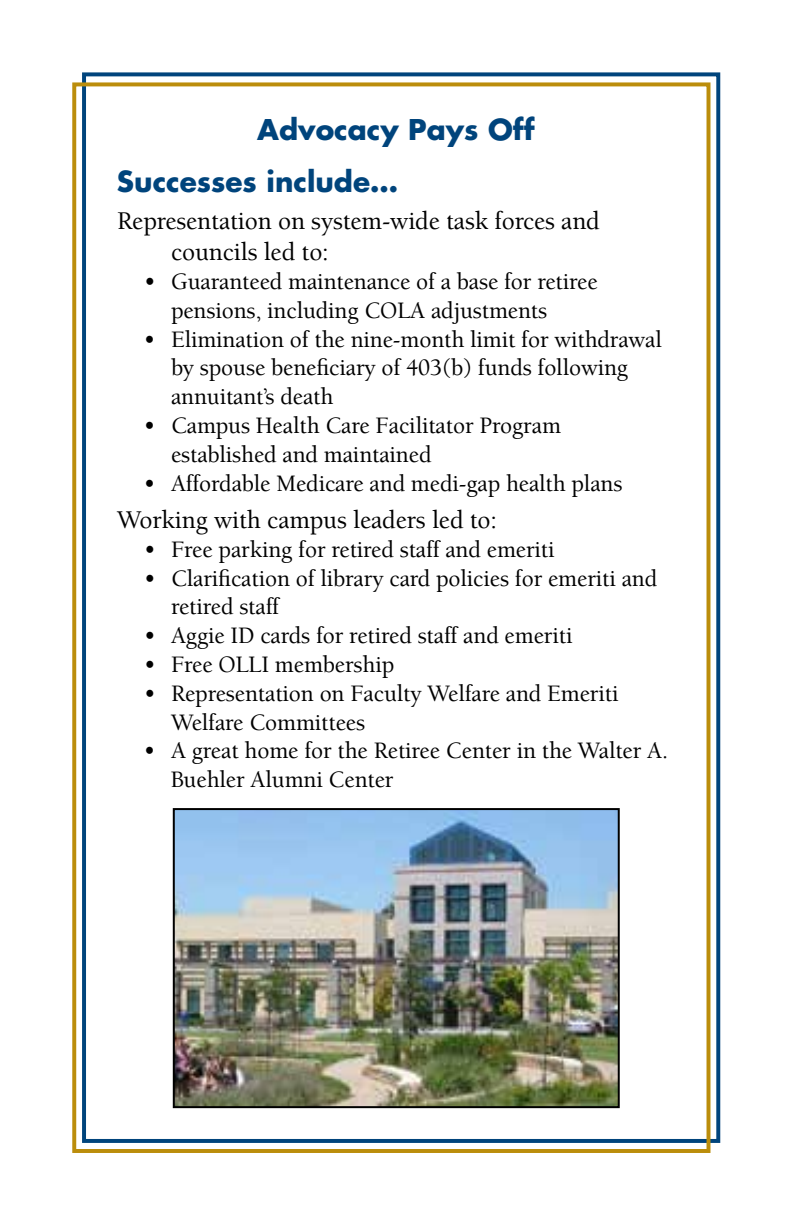
<style>
.page{position:relative;width:792px;height:1224px;background:#fff}
.page>*{position:absolute;margin:0;border:0;box-sizing:border-box;transform-origin:0 0}
.t1{font:700 28px/51.6px "Futura UC Davis";color:#00447c}
.t2{font:500 26px/31.2px "Berkeley UC Davis";letter-spacing:-.005em;color:#000}
.t3{font:500 24px/28.8px "Berkeley UC Davis";letter-spacing:-.005em;color:#000}
</style>
<div class="page">
<div style="left:82px;top:72px;width:638px;height:1071px;border:4px solid #00447c"></div>
<div style="left:72px;top:82px;width:638px;height:1071px;border:4px solid #bb8d0b"></div>
<img style="left:176px;top:811px;width:441px;height:294px">
<div style="left:173px;top:808px;width:447px;height:300px;border:2px solid #000"></div>
<p class="t1" style="left:117px;top:103px;width:419px;text-indent:140px">Advocacy Pays Off<br>Successes include…</p>
<p class="t2" style="left:171px;top:205px;width:430px;text-indent:-54px">Representation on system-wide task forces and councils led to:</p>
<p class="t3" style="left:171px;top:267px;width:428px;text-indent:-27px">• Guaranteed maintenance of a base for retiree pensions, including COLA adjustments</p>
<p class="t3" style="left:171px;top:324px;width:493px;text-indent:-27px">• Elimination of the nine-month limit for withdrawal by spouse beneficiary of 403(b) funds following annuitant’s death</p>
<p class="t3" style="left:171px;top:411px;width:392px;text-indent:-27px">• Campus Health Care Facilitator Program established and maintained</p>
<p class="t3" style="left:144px;top:468px;width:480px">• Affordable Medicare and medi-gap health plans</p>
<p class="t2" style="left:117px;top:504px;width:382px">Working with campus leaders led to:</p>
<p class="t3" style="left:144px;top:534px;width:412px">• Free parking for retired staff and emeriti</p>
<p class="t3" style="left:171px;top:563px;width:488px;text-indent:-27px">• Clarification of library card policies for emeriti and retired staff</p>
<p class="t3" style="left:144px;top:621px;width:430px">• Aggie ID cards for retired staff and emeriti</p>
<p class="t3" style="left:144px;top:650px;width:252px">• Free OLLI membership</p>
<p class="t3" style="left:171px;top:678px;width:449px;text-indent:-27px">• Representation on Faculty Welfare and Emeriti<br>Welfare Committees</p>
<p class="t3" style="left:171px;top:736px;width:499px;text-indent:-27px">• A great home for the Retiree Center in the Walter A.<br>Buehler Alumni Center</p>
</div>
